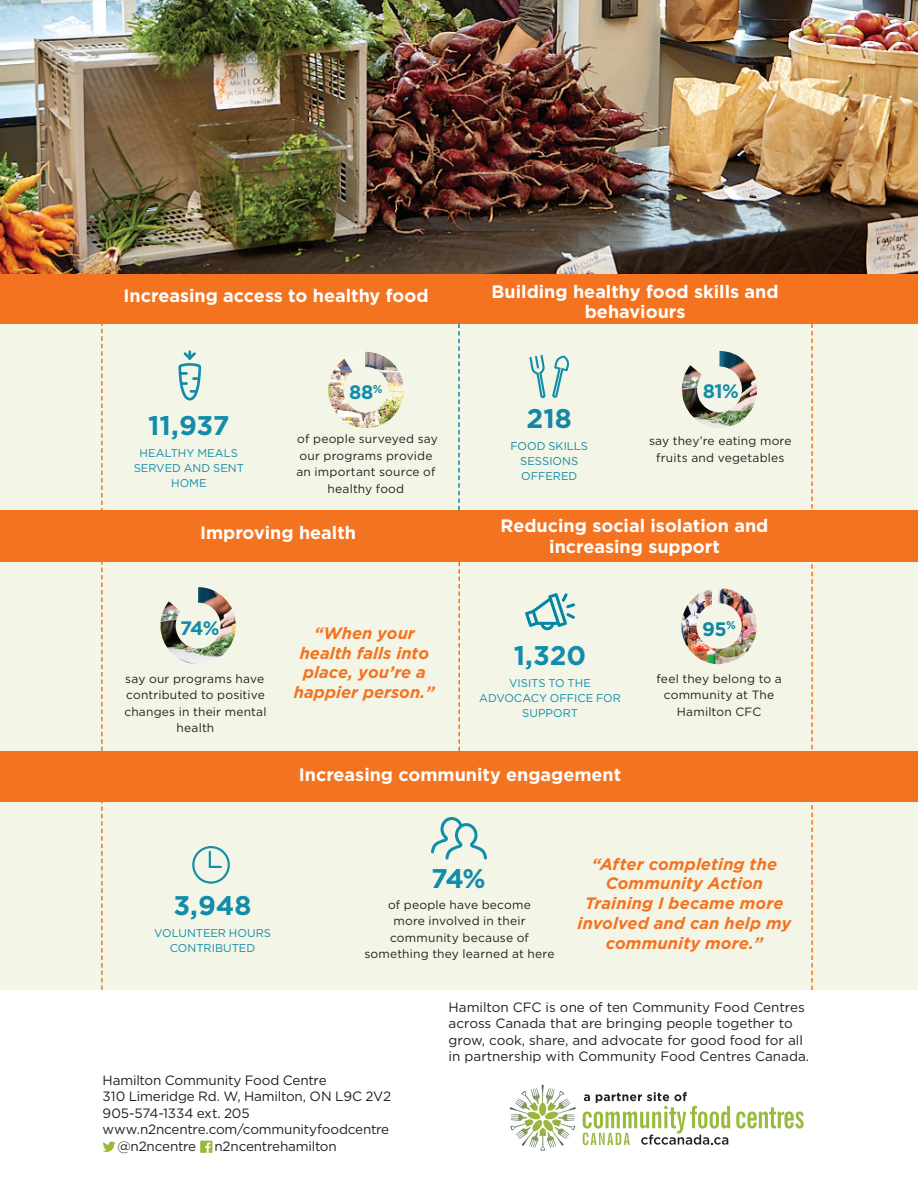
<style>
.page{position:relative;width:918px;height:1188px;background:#fff}
.page>*{position:absolute;margin:0;border:0;box-sizing:border-box;transform-origin:0 0}
.t1{font:700 27px "Gotham";letter-spacing:-.005em;color:#118caa}
.t2{font:700 27px "Gotham";color:#1388a5}
.t3{font:700 19.5px "Gotham";color:#118caa}
.t4{font:700 19.5px "Gotham";color:#1388a5}
.t5{font:700 18px/19.5px "Gotham";color:#fff;text-align:center}
.t6{font:italic 700 16.5px/19.8px "Gotham";letter-spacing:.005em;color:#f47321;text-align:center}
.t7{font:13.5px/16.5px "Gotham";letter-spacing:-.005em;color:#231f20}
.t8{font:12px/16.5px "Gotham";letter-spacing:.015em;color:#231f20;text-align:center}
.t9{font:11.25px/15px "Gotham";letter-spacing:-.005em;color:#118caa;text-align:center}
.t10{font:11.25px/15px "Gotham";color:#1388a5;text-align:center}
</style>
<div class="page">
<div style="left:0;top:290px;width:918px;height:700px;background:#f3f6e7"></div>
<div style="left:0;top:751px;width:918px;height:51px;background:#f47321"></div>
<img style="left:682px;top:351px;width:75px;height:77px">
<svg style="left:192px;top:846px;width:38px;height:38px"></svg>
<svg style="left:525px;top:593px;width:50px;height:37px"></svg>
<svg style="left:529px;top:355px;width:17px;height:43px"></svg>
<svg style="left:552px;top:356px;width:17px;height:42px"></svg>
<div style="left:0;top:273px;width:918px;height:50px;background:#f47321"></div>
<div style="left:0;top:511px;width:918px;height:51px;background:#f47321"></div>
<svg style="left:178px;top:350px;width:23px;height:51px"></svg>
<img style="left:160px;top:587px;width:76px;height:77px">
<img style="left:681px;top:588px;width:76px;height:76px">
<svg style="left:712px;top:588px;width:6px;height:18px"></svg>
<svg style="left:431px;top:817px;width:56px;height:42px"></svg>
<img style="left:0;top:0;width:918px;height:273px">
<svg style="left:458px;top:323px;width:2px;height:188px"></svg>
<svg style="left:458px;top:562px;width:2px;height:189px"></svg>
<svg style="left:101px;top:323px;width:2px;height:667px"></svg>
<svg style="left:811px;top:323px;width:2px;height:667px"></svg>
<img style="left:328px;top:352px;width:76px;height:76px">
<svg style="left:343px;top:352px;width:22px;height:23px"></svg>
<svg style="left:736px;top:1107px;width:68px;height:22px"></svg>
<svg style="left:583px;top:1092px;width:147px;height:53px"></svg>
<svg style="left:521px;top:1085px;width:43px;height:31px"></svg>
<svg style="left:200px;top:1141px;width:12px;height:12px"></svg>
<svg style="left:103px;top:1141px;width:13px;height:11px"></svg>
<h3 class="t5" style="left:124px;top:286px;width:306px">Increasing access to healthy food</h3>
<h3 class="t5" style="left:492px;top:282px;width:288px">Building healthy food skills and behaviours</h3>
<h1 class="t1" style="left:148px;top:407px;width:83px">11,937</h1>
<p class="t9" style="left:134px;top:446px;width:112px">HEALTHY MEALS<br>SERVED AND SENT<br>HOME</p>
<h2 class="t3" style="left:349px;top:379px;width:35px">88<sup>%</sup></h2>
<p class="t8" style="left:296px;top:431px;width:143px">of people surveyed say our programs provide an important source of healthy food</p>
<h3 class="t5" style="left:200px;top:523px;width:157px">Improving health</h3>
<h2 class="t3" style="left:180px;top:615px;width:41px">74%</h2>
<p class="t6" style="left:294px;top:623px;width:143px">“When your health falls into place, you’re a happier person.”</p>
<p class="t8" style="left:124px;top:670px;width:144px">say our programs have contributed to positive changes in their mental health</p>
<h1 class="t2" style="left:527px;top:400px;width:47px">218</h1>
<p class="t10" style="left:510px;top:438px;width:79px">FOOD SKILLS<br>SESSIONS<br>OFFERED</p>
<h2 class="t3" style="left:703px;top:378px;width:38px">81%</h2>
<p class="t8" style="left:649px;top:432px;width:144px">say they’re eating more fruits and vegetables</p>
<h3 class="t5" style="left:501px;top:515px;width:269px;line-height:21.6px">Reducing social isolation and increasing support</h3>
<h2 class="t4" style="left:702px;top:616px;width:35px">95<sup>%</sup></h2>
<h1 class="t1" style="left:514px;top:637px;width:74px">1,320</h1>
<p class="t9" style="left:479px;top:675px;width:143px">VISITS TO THE<br>ADVOCACY OFFICE FOR<br>SUPPORT</p>
<p class="t8" style="left:656px;top:670px;width:127px">feel they belong to a community at The<br>Hamilton CFC</p>
<h1 class="t1" style="left:174px;top:887px;width:79px">3,948</h1>
<p class="t9" style="left:154px;top:926px;width:118px">VOLUNTEER HOURS<br>CONTRIBUTED</p>
<h3 class="t5" style="left:299px;top:765px;width:324px">Increasing community engagement</h3>
<h1 class="t1" style="left:431px;top:861px;width:56px">74%</h1>
<p class="t6" style="left:578px;top:854px;width:215px">“After completing the<br>Community Action<br>Training I became more involved and can help my community more.”</p>
<p class="t8" style="left:364px;top:896px;width:192px">of people have become<br>more involved in their community because of something they learned at here</p>
<p class="t7" style="left:449px;top:998px;width:362px">Hamilton CFC is one of ten Community Food Centres across Canada that are bringing people together to grow, cook, share, and advocate for good food for all in partnership with Community Food Centres Canada.</p>
<p class="t7" style="left:103px;top:1071px;width:226px">Hamilton Community Food Centre</p>
<p class="t7" style="left:103px;top:1088px;width:290px">310 Limeridge Rd. W, Hamilton, ON L9C 2V2</p>
<p class="t7" style="left:103px;top:1104px;width:149px">905-574-1334 ext. 205</p>
<p class="t7" style="left:103px;top:1121px;width:288px">www.n2ncentre.com/communityfoodcentre</p>
<p class="t7" style="left:117px;top:1137px;width:80px">@n2ncentre</p>
<p class="t7" style="left:215px;top:1137px;width:124px">n2ncentrehamilton</p>
</div>
